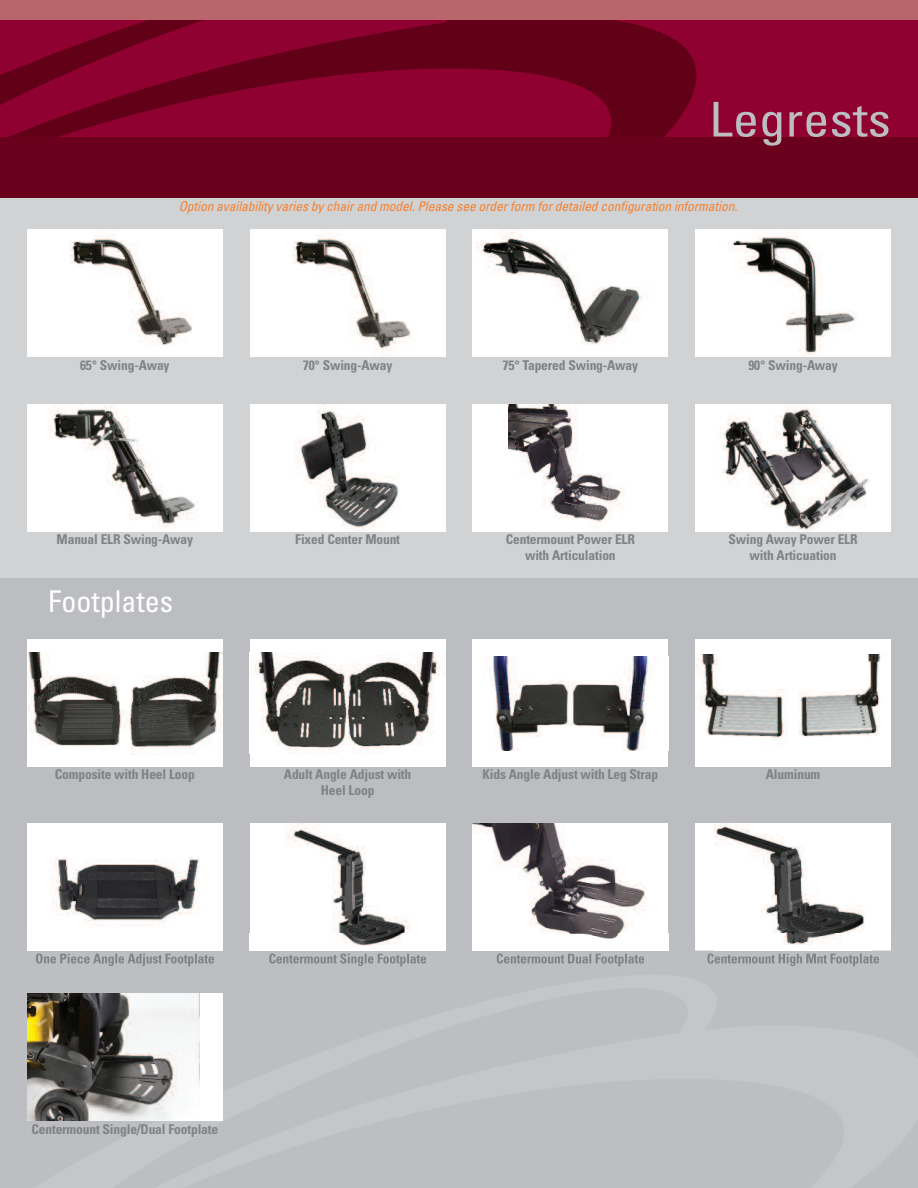
<style>
.page{position:relative;width:918px;height:1188px;background:#fff}
.page>*{position:absolute;margin:0;border:0;box-sizing:border-box;transform-origin:0 0}
.t1{font:condensed 48px "Univers";color:#bcbdc0;scale:1.1 1}
.t2{font:condensed 30px "Univers";color:#fff}
.t3{font:700 condensed 13.5px/16.5px "Univers";letter-spacing:-.01em;color:#808285;text-align:center}
.t4{font:italic condensed 13.5px "Univers";letter-spacing:-.005em;color:#f48232}
</style>
<div class="page">
<div style="left:0;top:196px;width:918px;height:992px;background:#d1d2d4"></div>
<div style="left:0;top:0;width:918px;height:164px;background:#8f0130"></div>
<svg style="left:0;top:20px;width:696px;height:117px"></svg>
<div style="left:0;top:578px;width:918px;height:610px;background:#bcbdc0"></div>
<div style="left:695px;top:823px;width:196px;height:127px;background:#fff"></div>
<img style="left:715px;top:823px;width:150px;height:110px">
<img style="left:472px;top:823px;width:193px;height:110px">
<div style="left:250px;top:823px;width:196px;height:127px;background:#fff"></div>
<img style="left:285px;top:823px;width:125px;height:110px">
<div style="left:27px;top:823px;width:196px;height:127px;background:#fff"></div>
<img style="left:50px;top:858px;width:150px;height:66px">
<div style="left:695px;top:640px;width:196px;height:127px;background:#fff"></div>
<img style="left:696px;top:655px;width:185px;height:87px">
<div style="left:472px;top:640px;width:196px;height:127px;background:#fff"></div>
<img style="left:490px;top:656px;width:159px;height:94px">
<div style="left:250px;top:640px;width:196px;height:127px;background:#fff"></div>
<img style="left:254px;top:653px;width:191px;height:100px">
<div style="left:27px;top:640px;width:196px;height:127px;background:#fff"></div>
<img style="left:28px;top:652px;width:195px;height:102px">
<div style="left:695px;top:404px;width:196px;height:127px;background:#fff"></div>
<img style="left:719px;top:404px;width:151px;height:127px">
<div style="left:472px;top:404px;width:196px;height:127px;background:#fff"></div>
<img style="left:508px;top:404px;width:116px;height:119px">
<div style="left:250px;top:404px;width:196px;height:127px;background:#fff"></div>
<img style="left:296px;top:404px;width:103px;height:127px">
<div style="left:27px;top:404px;width:196px;height:127px;background:#fff"></div>
<img style="left:49px;top:404px;width:150px;height:127px">
<div style="left:695px;top:230px;width:196px;height:127px;background:#fff"></div>
<img style="left:729px;top:232px;width:127px;height:124px">
<div style="left:472px;top:230px;width:196px;height:127px;background:#fff"></div>
<img style="left:476px;top:231px;width:165px;height:114px">
<div style="left:250px;top:230px;width:196px;height:127px;background:#fff"></div>
<img style="left:292px;top:238px;width:120px;height:118px">
<div style="left:27px;top:230px;width:196px;height:127px;background:#fff"></div>
<img style="left:69px;top:238px;width:122px;height:108px">
<div style="left:0;top:0;width:918px;height:20px;background:#b8656b"></div>
<div style="left:0;top:137px;width:918px;height:61px;background:#6b001c"></div>
<img style="left:27px;top:933px;width:864px;height:61px">
<img style="left:695px;top:933px;width:196px;height:17px">
<img style="left:715px;top:933px;width:156px;height:17px">
<div style="left:472px;top:933px;width:196px;height:17px;background:#fff"></div>
<img style="left:250px;top:933px;width:196px;height:17px">
<img style="left:27px;top:933px;width:196px;height:17px">
<img style="left:707px;top:954px;width:112px;height:12px">
<img style="left:497px;top:954px;width:107px;height:10px">
<img style="left:269px;top:954px;width:94px;height:12px">
<img style="left:36px;top:954px;width:116px;height:12px">
<div style="left:27px;top:994px;width:196px;height:127px;background:#fff"></div>
<img style="left:27px;top:994px;width:173px;height:127px">
<h1 class="t1" style="left:709px;top:102px;width:167px">Legrests</h1>
<p class="t4" style="left:179px;top:202px;width:560px">Option availability varies by chair and model. Please see order form for detailed configuration information.</p>
<p class="t3" style="left:80px;top:358px;width:91px">65° Swing-Away</p>
<p class="t3" style="left:303px;top:358px;width:91px">70° Swing-Away</p>
<p class="t3" style="left:503px;top:358px;width:137px">75° Tapered Swing-Away</p>
<p class="t3" style="left:748px;top:358px;width:91px">90° Swing-Away</p>
<p class="t3" style="left:57px;top:532px;width:138px">Manual ELR Swing-Away</p>
<p class="t3" style="left:295px;top:532px;width:106px">Fixed Center Mount</p>
<h2 class="t2" style="left:48px;top:590px;width:126px">Footplates</h2>
<p class="t3" style="left:506px;top:532px;width:131px">Centermount Power ELR with Articulation</p>
<p class="t3" style="left:729px;top:532px;width:131px">Swing Away Power ELR with Articuation</p>
<p class="t3" style="left:55px;top:767px;width:142px">Composite with Heel Loop</p>
<p class="t3" style="left:284px;top:767px;width:129px">Adult Angle Adjust with</p>
<p class="t3" style="left:483px;top:767px;width:177px">Kids Angle Adjust with Leg Strap</p>
<p class="t3" style="left:766px;top:767px;width:56px">Aluminum</p>
<p class="t3" style="left:321px;top:783px;width:55px">Heel Loop</p>
<p class="t3" style="left:31px;top:1122px;width:188px">Centermount Single/Dual Footplate</p>
</div>
